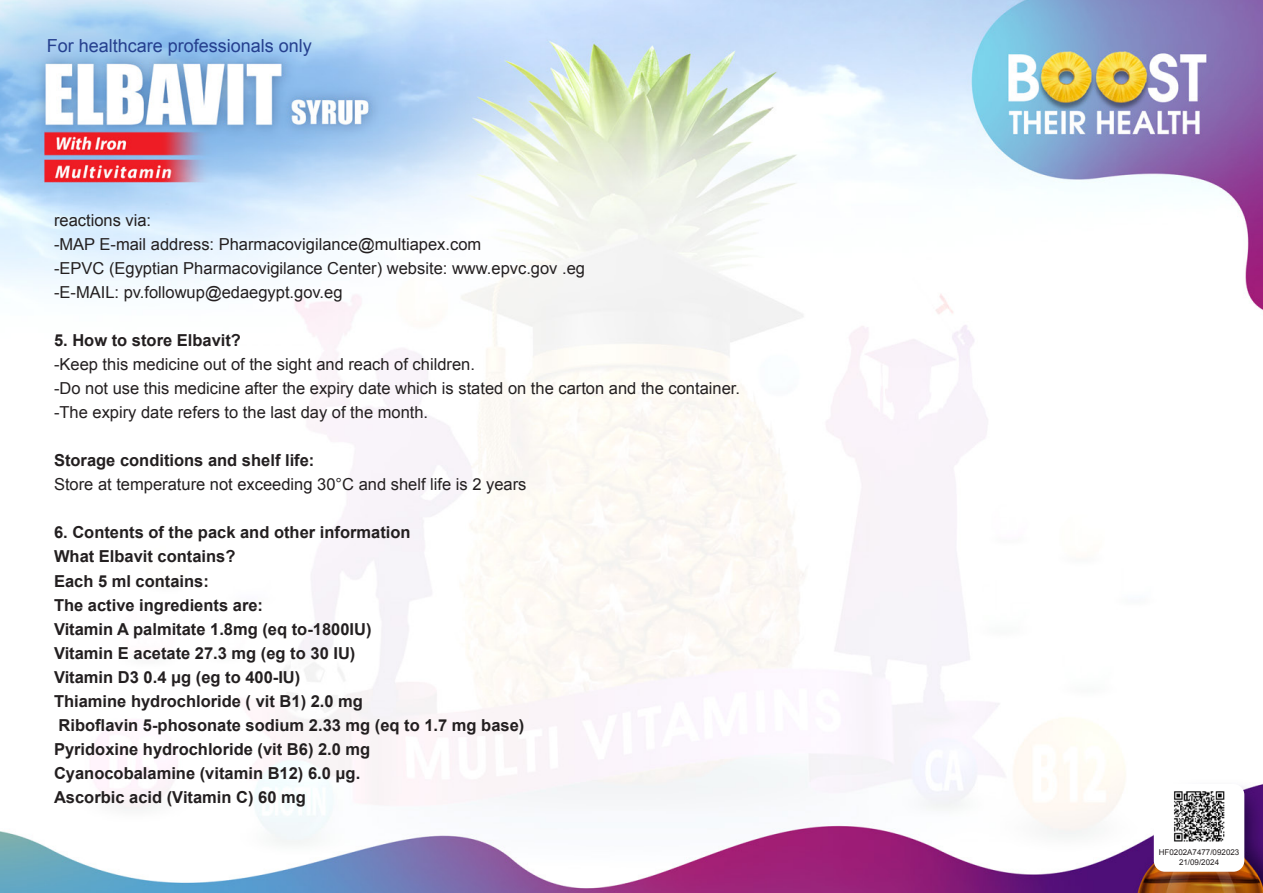
<style>
.page{position:relative;width:1263px;height:893px;background:#fff}
.page>*{position:absolute;margin:0;border:0;box-sizing:border-box;transform-origin:0 0}
.t1{font:18px "Arial";color:#253f8e}
.t2{font:700 16.5px/24px "Arial";color:#231f20}
.t3{font:16.5px/24px "Arial";color:#231f20}
.t4{font:7.95px/9.6px "Arial";color:#231f20;text-align:center}
</style>
<div class="page">
<img style="left:0;top:0;width:1263px;height:893px">
<div style="left:1154px;top:784px;width:90px;height:88px;background:#fff;border-radius:11px"></div>
<img style="left:1174px;top:791px;width:51px;height:51px">
<p class="t1" style="left:47px;top:34px;width:267px">For healthcare professionals only</p>
<p class="t3" style="left:54px;top:208px;width:532px">reactions via:<br>-MAP E-mail address: Pharmacovigilance@multiapex.com<br>-EPVC (Egyptian Pharmacovigilance Center) website: www.epvc.gov .eg -E-MAIL: pv.followup@edaegypt.gov.eg</p>
<p class="t2" style="left:54px;top:329px;width:189px">5. How to store Elbavit?</p>
<p class="t3" style="left:54px;top:352px;width:688px">-Keep this medicine out of the sight and reach of children.<br>-Do not use this medicine after the expiry date which is stated on the carton and the container. -The expiry date refers to the last day of the month.</p>
<p class="t2" style="left:54px;top:449px;width:262px">Storage conditions and shelf life:</p>
<p class="t3" style="left:54px;top:473px;width:474px">Store at temperature not exceeding 30°C and shelf life is 2 years</p>
<p class="t2" style="left:54px;top:521px;width:472px">6. Contents of the pack and other information<br>What Elbavit contains?<br>Each 5 ml contains:<br>The active ingredients are:<br>Vitamin A palmitate 1.8mg (eq to-1800IU)<br>Vitamin E acetate 27.3 mg (eg to 30 IU)<br>Vitamin D3 0.4 μg (eg to 400-IU)<br>Thiamine hydrochloride ( vit B1) 2.0 mg<br>Riboflavin 5-phosonate sodium 2.33 mg (eq to 1.7 mg base)<br>Pyridoxine hydrochloride (vit B6) 2.0 mg<br>Cyanocobalamine (vitamin B12) 6.0 μg.<br>Ascorbic acid (Vitamin C) 60 mg</p>
<p class="t4" style="left:1159px;top:848px;width:82px">HF0202A7477/092023<br>21/09/2024</p>
</div>
